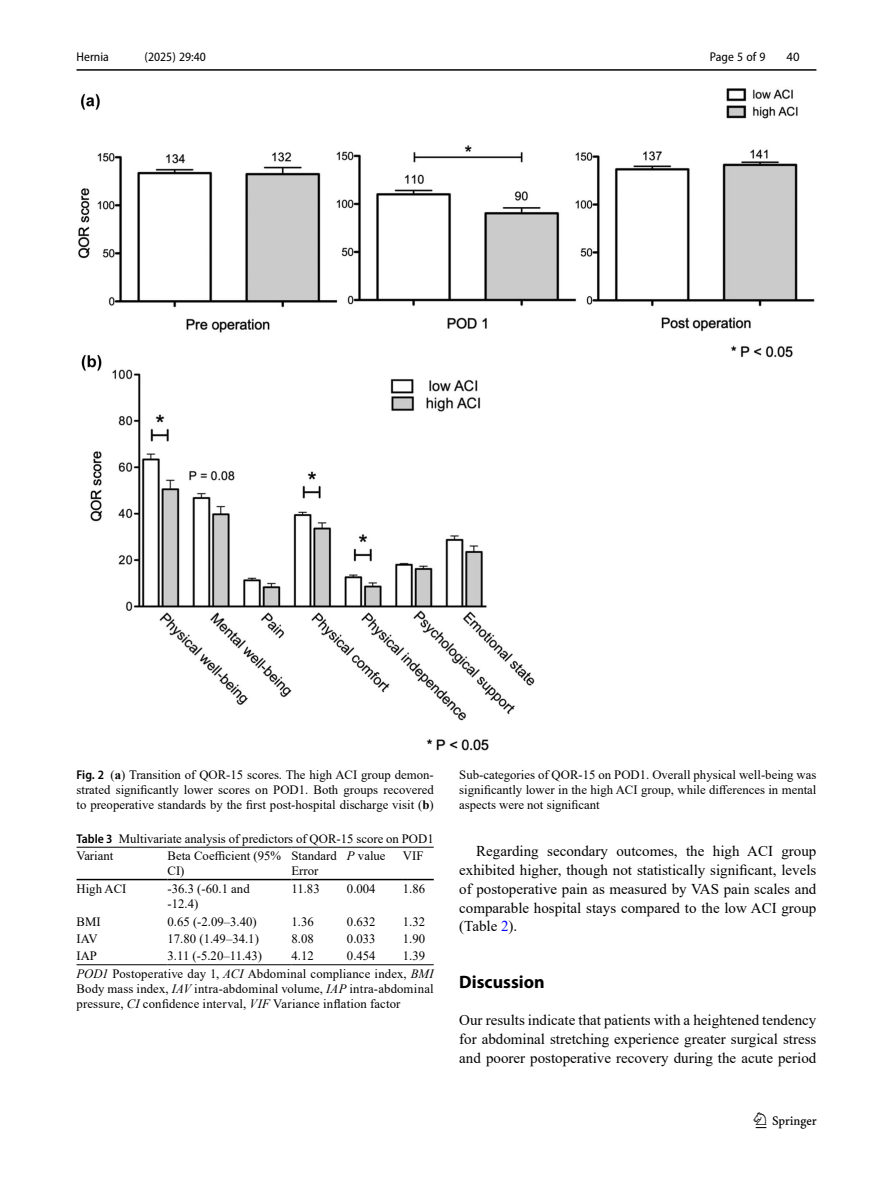
<style>
.page{position:relative;width:893px;height:1187px;background:#fff}
.page>*{position:absolute;margin:0;border:0;box-sizing:border-box;transform-origin:0 0}
.t1{font:22.5px "Springnew";color:#000}
.Head_1{font:700 18px "Myriad Pro";color:#000}
.Body_Text_Indent{font:15px/18.8px "Times New Roman";color:#000;text-align:justify}
.Body_Text{font:15px/18.8px "Times New Roman";color:#000;text-align:justify}
.Figure_Caption{font:12.75px/15px "Times New Roman";color:#000;text-align:justify}
.Table_Footnote{font:12.75px/15px "Times New Roman";letter-spacing:.01em;color:#000;text-align:justify}
.Table_Body{font:12.75px/15px "Times New Roman";color:#000}
.Table_Caption{font:12.75px "Times New Roman";color:#000}
.Table_Head{font:12.75px/15px "Times New Roman";color:#000}
.t2{font:semi-condensed 12.75px "Myriad Pro";color:#000}
.t3{font:12.75px "Myriad Pro";color:#000}
.s1{font-family:"Myriad Pro";font-weight:600;font-stretch:semi-condensed}
.s2{font-weight:700}
.s3{font-style:italic}
.s4{color:#00f}
</style>
<div class="page">
<hr style="left:77px;top:69px;width:739px;height:2px;background:#000">
<hr style="left:77px;top:878px;width:91px;height:2px;background:#000">
<hr style="left:168px;top:846px;width:123px;height:1px;background:#000">
<hr style="left:168px;top:878px;width:123px;height:2px;background:#000">
<hr style="left:291px;top:846px;width:56px;height:1px;background:#000">
<hr style="left:291px;top:878px;width:56px;height:2px;background:#000">
<hr style="left:347px;top:846px;width:56px;height:1px;background:#000">
<hr style="left:347px;top:878px;width:56px;height:2px;background:#000">
<hr style="left:403px;top:846px;width:31px;height:1px;background:#000">
<hr style="left:403px;top:878px;width:31px;height:2px;background:#000">
<hr style="left:168px;top:964px;width:123px;height:1px;background:#000">
<hr style="left:291px;top:964px;width:56px;height:1px;background:#000">
<hr style="left:347px;top:964px;width:56px;height:1px;background:#000">
<hr style="left:403px;top:964px;width:31px;height:1px;background:#000">
<hr style="left:77px;top:964px;width:91px;height:1px;background:#000">
<hr style="left:77px;top:846px;width:91px;height:1px;background:#000">
<img style="left:78px;top:88px;width:737px;height:663px">
<p class="t2" style="left:77px;top:49px;width:34px">Hernia</p>
<p class="t2" style="left:145px;top:49px;width:63px">(2025) 29:40</p>
<p class="t2" style="left:710px;top:49px;width:57px">Page 5 of 9</p>
<p class="t3" style="left:786px;top:48px;width:15px">40</p>
<p class="Figure_Caption" style="left:77px;top:766px;width:359px"><span class="s1">Fig. 2</span> (<span class="s2">a</span>) Transition of QOR-15 scores. The high ACI group demon&shy;strated significantly lower scores on POD1. Both groups recovered to preoperative standards by the first post-hospital discharge visit (<span class="s2">b</span>)</p>
<p class="Figure_Caption" style="left:459px;top:766px;width:359px">Sub-categories of QOR-15 on POD1. Overall physical well-being was significantly lower in the high ACI group, while differences in mental aspects were not significant</p>
<p class="Table_Caption" style="left:77px;top:829px;width:359px"><span class="s1">Table 3</span> Multivariate analysis of predictors of QOR-15 score on POD1</p>
<p class="Table_Head" style="left:77px;top:848px;width:38px">Variant</p>
<p class="Table_Head" style="left:168px;top:848px;width:115px">Beta Coefficient (95%<br>CI)</p>
<p class="Table_Head" style="left:291px;top:848px;width:47px">Standard<br>Error</p>
<p class="Table_Head" style="left:347px;top:848px;width:40px"><span class="s3">P</span> value</p>
<p class="Table_Head" style="left:403px;top:848px;width:22px">VIF</p>
<p class="Table_Body" style="left:77px;top:881px;width:51px">High ACI</p>
<p class="Table_Body" style="left:168px;top:881px;width:84px">-36.3 (-60.1 and -12.4)</p>
<p class="Table_Body" style="left:291px;top:881px;width:30px">11.83</p>
<p class="Table_Body" style="left:347px;top:881px;width:30px">0.004</p>
<p class="Table_Body" style="left:403px;top:881px;width:24px">1.86</p>
<p class="Table_Body" style="left:77px;top:913px;width:26px">BMI</p>
<p class="Table_Body" style="left:168px;top:913px;width:91px">0.65 (-2.09–3.40)</p>
<p class="Table_Body" style="left:291px;top:913px;width:24px">1.36</p>
<p class="Table_Body" style="left:347px;top:913px;width:30px">0.632</p>
<p class="Table_Body" style="left:403px;top:913px;width:24px">1.32</p>
<p class="Table_Body" style="left:77px;top:930px;width:23px">IAV</p>
<p class="Table_Body" style="left:168px;top:930px;width:93px">17.80 (1.49–34.1)</p>
<p class="Table_Body" style="left:291px;top:930px;width:24px">8.08</p>
<p class="Table_Body" style="left:347px;top:930px;width:30px">0.033</p>
<p class="Table_Body" style="left:403px;top:930px;width:24px">1.90</p>
<p class="Table_Body" style="left:77px;top:948px;width:22px">IAP</p>
<p class="Table_Body" style="left:168px;top:948px;width:96px">3.11 (-5.20–11.43)</p>
<p class="Table_Body" style="left:291px;top:948px;width:24px">4.12</p>
<p class="Table_Body" style="left:347px;top:948px;width:30px">0.454</p>
<p class="Table_Body" style="left:403px;top:948px;width:24px">1.39</p>
<p class="Table_Footnote" style="left:77px;top:965px;width:359px"><span class="s3">POD1</span> Postoperative day 1, <span class="s3">ACI</span> Abdominal compliance index, <span class="s3">BMI </span>Body mass index, <span class="s3">IAV</span> intra-abdominal volume, <span class="s3">IAP</span> intra-abdominal pressure, <span class="s3">CI</span> confidence interval, <span class="s3">VIF</span> Variance inflation factor</p>
<p class="Body_Text_Indent" style="left:459px;top:841px;width:359px;text-indent:17px">Regarding secondary outcomes, the high ACI group exhibited higher, though not statistically significant, levels of postoperative pain as measured by VAS pain scales and comparable hospital stays compared to the low ACI group (Table <span class="s4">2</span>).</p>
<p class="Head_1" style="left:459px;top:969px;width:87px">Discussion</p>
<p class="Body_Text" style="left:459px;top:1010px;width:359px">Our results indicate that patients with a heightened tendency for abdominal stretching experience greater surgical stress and poorer postoperative recovery during the acute period</p>
<h1 class="t1" style="left:756px;top:1107px;width:63px">1 3</h1>
</div>
